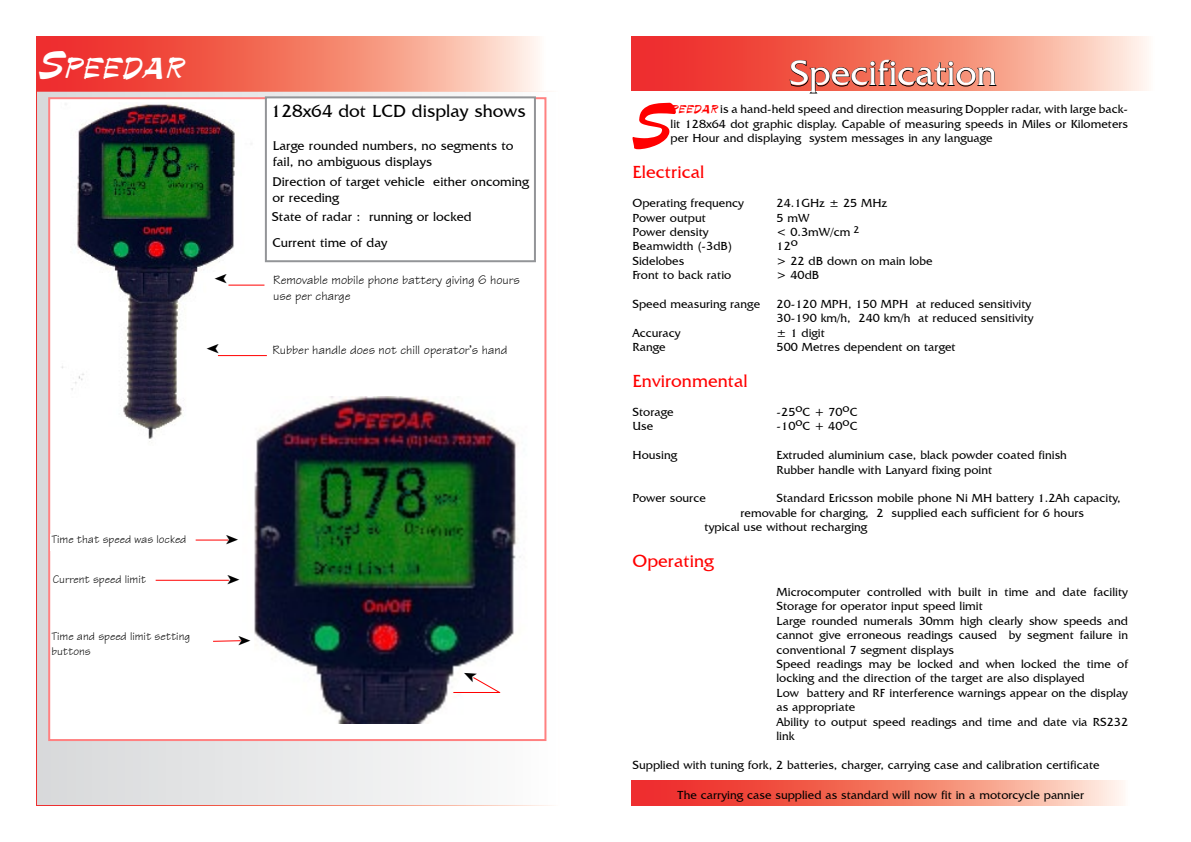
<style>
.page{position:relative;width:1191px;height:842px;background:#fff}
.page>*{position:absolute;margin:0;border:0;box-sizing:border-box;transform-origin:0 0}
.t1{font:57.6px "Palette Plain";color:#f00}
.t2{font:36px "Friz Quadrata IT Cby BT";color:#fff}
.t3{font:36px "Palette Plain";color:#fff}
.t4{font:18px "Friz Quadrata IT Cby BT";color:#f00}
.t5{font:18px "Friz Quadrata IT Cby BT";color:#000}
.t6{font:13px/15.6px "Friz Quadrata IT Cby BT";color:#000}
.t7{font:13px/15.6px "Technical Plain";color:#000}
.t8{font:12px/14.4px "Friz Quadrata IT Cby BT";color:#000}
.t9{font:12px/14.4px "Technical Plain";color:#000}
.s1{font-family:"Palette Plain";font-size:14px;color:#f00}
</style>
<div class="page">
<svg style="left:631px;top:36px;width:518px;height:55px;background:#f47e71"></svg>
<svg style="left:789px;top:60px;width:208px;height:34px;background:#cc6e5d"></svg>
<svg style="left:631px;top:781px;width:494px;height:25px;background:#f47c6c"></svg>
<div style="left:36px;top:91px;width:523px;height:714px;background:linear-gradient(to right,#d7d9da,#fcfcfc)"></div>
<div style="left:48px;top:97px;width:498px;height:644px;background:#fff;border:2px solid #ff8181"></div>
<img style="left:61px;top:103px;width:204px;height:339px">
<img style="left:242px;top:396px;width:279px;height:327px">
<div style="left:265px;top:96px;width:271px;height:166px;background:#fff;border:2px solid #939598"></div>
<svg style="left:36px;top:36px;width:504px;height:54px;background:#f47c6c"></svg>
<div style="left:237px;top:633px;width:17px;height:17px;background:#fff"></div>
<hr style="left:196px;top:539px;width:32px;height:1px;background:#f00">
<hr style="left:156px;top:580px;width:73px;height:1px;background:#f00">
<hr style="left:453px;top:692px;width:47px;height:1px;background:#f00">
<div style="left:213px;top:272px;width:15px;height:17px;background:#fff"></div>
<div style="left:206px;top:342px;width:14px;height:13px;background:#fff"></div>
<hr style="left:228px;top:285px;width:36px;height:1px;background:#f00">
<hr style="left:218px;top:355px;width:49px;height:1px;background:#f00">
<svg style="left:213px;top:640px;width:28px;height:2px"></svg>
<svg style="left:455px;top:669px;width:46px;height:29px"></svg>
<h2 class="t3" style="left:37px;top:42px;width:148px">SPEEDAR</h2>
<p class="t9" style="left:52px;top:532px;width:136px">Time that speed was locked</p>
<p class="t9" style="left:53px;top:572px;width:95px">Current speed limit</p>
<p class="t9" style="left:52px;top:629px;width:140px">Time and speed limit setting buttons</p>
<h3 class="t5" style="left:271px;top:99px;width:256px">128x64 dot LCD display shows</h3>
<p class="t6" style="left:273px;top:138px;width:242px">Large rounded numbers, no segments to fail, no ambiguous displays</p>
<p class="t6" style="left:272px;top:174px;width:258px">Direction of target vehicle either oncoming or receding</p>
<p class="t6" style="left:272px;top:234px;width:117px">Current time of day</p>
<p class="t7" style="left:273px;top:272px;width:248px">Removable mobile phone battery giving 6 hours use per charge</p>
<p class="t6" style="left:272px;top:208px;width:201px">State of radar : running or locked</p>
<p class="t7" style="left:272px;top:342px;width:236px">Rubber handle does not chill operator’s hand</p>
<h2 class="t2" style="left:789px;top:51px;width:209px">Specification</h2>
<h1 class="t1" style="left:629px;top:90px;width:43px">S</h1>
<p class="t8" style="left:670px;top:102px;width:459px;text-align:justify"><span class="s1">PEEDAR</span> is a hand-held speed and direction measuring Doppler radar, with large back&shy;lit 128x64 dot graphic display. Capable of measuring speeds in Miles or Kilometers per Hour and displaying system messages in any language</p>
<h3 class="t4" style="left:632px;top:161px;width:73px">Electrical</h3>
<p class="t8" style="left:632px;top:196px;width:113px">Operating frequency</p>
<p class="t8" style="left:776px;top:196px;width:112px">24.1GHz ± 25 MHz</p>
<p class="t8" style="left:632px;top:210px;width:75px">Power output</p>
<p class="t8" style="left:776px;top:210px;width:35px">5 mW</p>
<p class="t8" style="left:632px;top:224px;width:78px">Power density</p>
<p class="t8" style="left:776px;top:224px;width:84px">&lt; 0.3mW/cm <sup>2</sup></p>
<p class="t8" style="left:632px;top:239px;width:101px">Beamwidth (-3dB)</p>
<p class="t8" style="left:776px;top:239px;width:23px">12o</p>
<p class="t8" style="left:632px;top:253px;width:53px">Sidelobes</p>
<p class="t8" style="left:776px;top:253px;width:157px">&gt; 22 dB down on main lobe</p>
<p class="t8" style="left:632px;top:268px;width:100px">Front to back ratio</p>
<p class="t8" style="left:776px;top:268px;width:44px">&gt; 40dB</p>
<p class="t8" style="left:632px;top:296px;width:129px">Speed measuring range</p>
<p class="t8" style="left:776px;top:296px;width:259px">20-120 MPH, 150 MPH at reduced sensitivity<br>30-190 km/h, 240 km/h at reduced sensitivity</p>
<p class="t8" style="left:632px;top:325px;width:50px">Accuracy</p>
<p class="t8" style="left:776px;top:325px;width:50px">± 1 digit</p>
<p class="t8" style="left:632px;top:340px;width:35px">Range</p>
<p class="t8" style="left:776px;top:340px;width:181px">500 Metres dependent on target</p>
<h3 class="t4" style="left:632px;top:370px;width:117px">Environmental</h3>
<p class="t8" style="left:632px;top:404px;width:43px">Storage</p>
<p class="t8" style="left:776px;top:404px;width:82px">-25oC + 70oC</p>
<p class="t8" style="left:632px;top:419px;width:22px">Use</p>
<p class="t8" style="left:776px;top:419px;width:82px">-10oC + 40oC</p>
<p class="t8" style="left:632px;top:448px;width:46px">Housing</p>
<p class="t8" style="left:776px;top:448px;width:292px">Extruded aluminium case, black powder coated finish<br>Rubber handle with Lanyard fixing point</p>
<p class="t8" style="left:632px;top:491px;width:75px">Power source</p>
<p class="t8" style="left:776px;top:491px;width:346px">Standard Ericsson mobile phone Ni MH battery 1.2Ah capacity,</p>
<p class="t8" style="left:740px;top:505px;width:345px">removable for charging, 2 supplied each sufficient for 6 hours</p>
<p class="t8" style="left:704px;top:520px;width:164px">typical use without recharging</p>
<h3 class="t4" style="left:632px;top:550px;width:83px">Operating</h3>
<p class="t8" style="left:776px;top:584px;width:353px">Microcomputer controlled with built in time and date facility Storage for operator input speed limit<br>Large rounded numerals 30mm high clearly show speeds and cannot give erroneous readings caused by segment failure in conventional 7 segment displays<br>Speed readings may be locked and when locked the time of locking and the direction of the target are also displayed<br>Low battery and RF interference warnings appear on the display as appropriate<br>Ability to output speed readings and time and date via RS232 link</p>
<p class="t8" style="left:632px;top:757px;width:469px">Supplied with tuning fork, 2 batteries, charger, carrying case and calibration certificate</p>
<p class="t8" style="left:677px;top:788px;width:408px">The carrying case supplied as standard will now fit in a motorcycle pannier</p>
</div>
